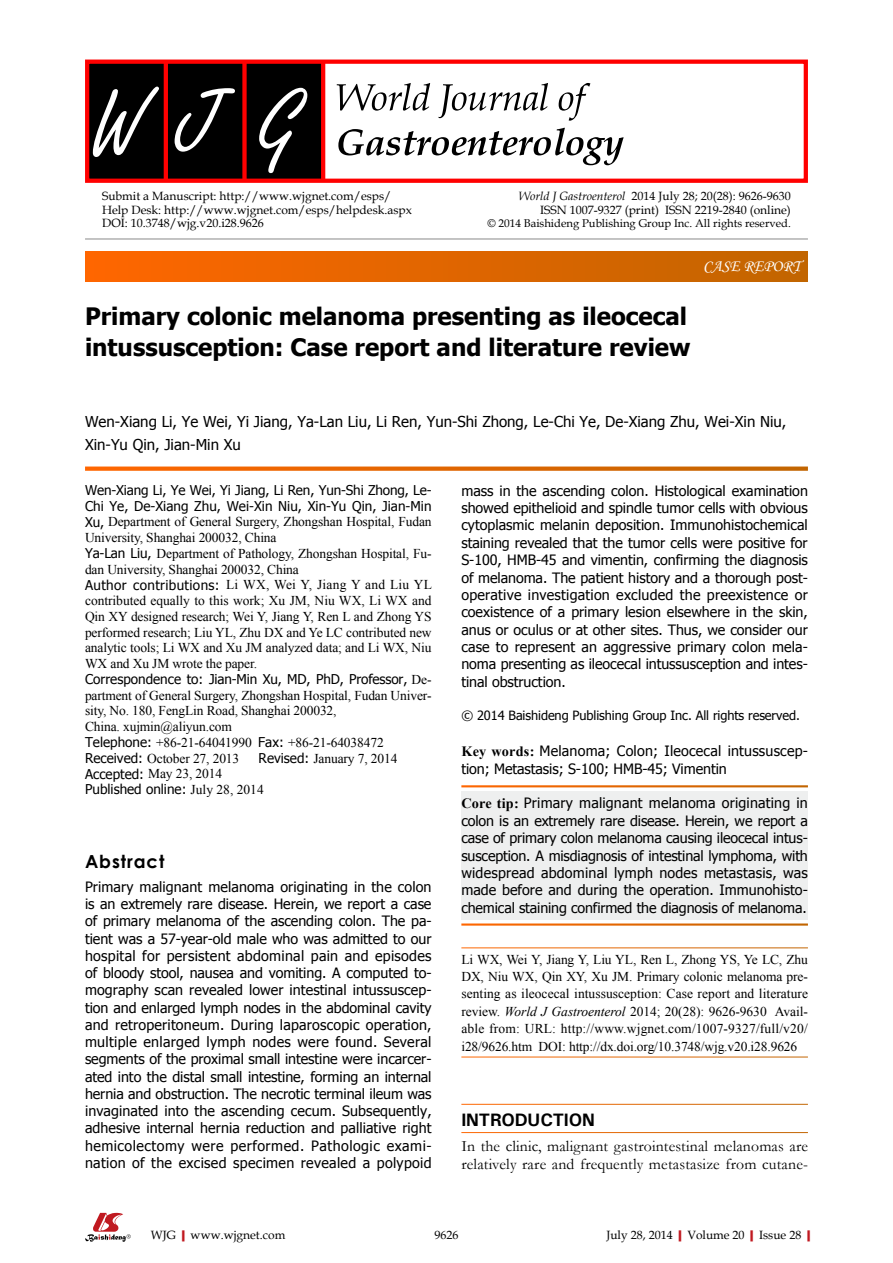
<style>
.page{position:relative;width:893px;height:1263px;background:#fff}
.page>*{position:absolute;margin:0;border:0;box-sizing:border-box;transform-origin:0 0}
.t1{font:700 24px/31.5px "Tahoma";color:#000}
.t2{font:700 18px "Univers";letter-spacing:-.01em;color:#000}
.t3{font:700 18px "Century Gothic";letter-spacing:.05em;color:#000}
.t4{font:16.5px "Monotype Corsiva";color:#fff}
.t5{font:15.75px/18px "Garamond";letter-spacing:.01em;color:#000}
.t6{font:15px/22.5px "Tahoma";color:#000}
.t7{font:14.25px/17.4px "Tahoma";letter-spacing:-.005em;color:#000;text-align:justify}
.t8{font:14.25px/17.4px "Tahoma";letter-spacing:.015em;color:#000}
.t9{font:13.5px/15.8px "Times New Roman";letter-spacing:-.01em;color:#000}
.t10{font:13.5px/15.8px "Tahoma";color:#000}
.t11{font:12.75px "Tahoma";letter-spacing:-.005em;color:#000}
.t12{font:12px/13.5px "Book Antiqua";color:#000}
.t13{font:11.25px "Book Antiqua";color:#000}
.s1{font-style:italic}
.s2{font-family:"Tahoma"}
.s3{font-family:"Times New Roman"}
.s4{font-family:"Times New Roman";font-weight:700}
.s5{font-weight:700;color:#c01920}
</style>
<div class="page">
<div style="left:85px;top:252px;width:723px;height:29px;background:linear-gradient(to right,#f60,#c16500)"></div>
<hr style="left:85px;top:239px;width:723px;height:1px;background:#898989">
<div style="left:87px;top:61px;width:236px;height:121px;background:#000"></div>
<hr style="left:164px;top:61px;width:4px;height:121px;background:#f00">
<div style="left:242px;top:61px;width:5px;height:121px;background:#f00"></div>
<hr style="left:321px;top:61px;width:4px;height:121px;background:#f00">
<div style="left:85px;top:60px;width:723px;height:123px;border:4px solid #f00"></div>
<svg style="left:259px;top:88px;width:48px;height:85px"></svg>
<svg style="left:175px;top:88px;width:60px;height:64px"></svg>
<svg style="left:93px;top:87px;width:66px;height:70px"></svg>
<svg style="left:337px;top:83px;width:253px;height:38px"></svg>
<svg style="left:338px;top:128px;width:286px;height:37px"></svg>
<svg style="left:85px;top:466px;width:723px;height:5px;background:#e47c26"></svg>
<svg style="left:85px;top:1213px;width:46px;height:29px"></svg>
<div style="left:461px;top:791px;width:347px;height:129px;background:#eeefef"></div>
<p class="t12" style="left:102px;top:189px;width:311px">Submit a Manuscript: http://www.wjgnet.com/esps/<br>Help Desk: http://www.wjgnet.com/esps/helpdesk.aspx<br>DOI: 10.3748/wjg.v20.i28.9626</p>
<p class="t12" style="left:519px;top:189px;width:274px;text-align:right"><span class="s1">World J Gastroenterol</span> 2014 July 28; 20(28): 9626-9630<br>ISSN 1007-9327 (print) ISSN 2219-2840 (online)</p>
<p class="t13" style="left:487px;top:215px;width:305px">© 2014 Baishideng Publishing Group Inc. All rights reserved.</p>
<h1 class="t1" style="left:85px;top:298px;width:607px">Primary colonic melanoma presenting as ileocecal intussusception: Case report and literature review</h1>
<p class="t4" style="left:703px;top:256px;width:99px">CASE REPORT</p>
<p class="t6" style="left:85px;top:410px;width:703px">Wen-xiang Li, Ye Wei, Yi Jiang, Ya-Lan Liu, Li Ren, Yun-Shi Zhong, Le-Chi Ye, De-Xiang Zhu, Wei-Xin Niu,<br>Xin-Yu Qin, Jian-min Xu</p>
<p class="t10" style="left:85px;top:482px;width:348px">Wen-Xiang Li, Ye Wei, Yi Jiang, Li Ren, Yun-Shi Zhong, Le-<br>Chi Ye, De-Xiang Zhu, Wei-Xin Niu, Xin-Yu Qin, Jian-Min</p>
<p class="t9" style="left:85px;top:514px;width:348px"><span class="s2">Xu,</span> Department of General Surgery, Zhongshan Hospital, Fudan University, Shanghai 200032, China<br><span class="s2">Ya-Lan Liu,</span> Department of Pathology, Zhongshan Hospital, Fu&shy;dan University, Shanghai 200032, China<br><span class="s2">Author contributions:</span> Li WX, Wei Y, Jiang Y and Liu YL contributed equally to this work; Xu JM, Niu WX, Li WX and Qin XY designed research; Wei Y, Jiang Y, Ren L and Zhong YS performed research; Liu YL, Zhu DX and Ye LC contributed new analytic tools; Li WX and Xu JM analyzed data; and Li WX, Niu WX and Xu JM wrote the paper.</p>
<p class="t10" style="left:85px;top:671px;width:348px">Correspondence to: Jian-Min Xu, MD, PhD, Professor, <span class="s3">De-</span></p>
<p class="t9" style="left:85px;top:687px;width:348px">partment of General Surgery, Zhongshan Hospital, Fudan Univer&shy;sity, No. 180, FengLin Road, Shanghai 200032,<br>China. xujmin@aliyun.com<br><span class="s2">Telephone:</span> +86-21-64041990 <span class="s2">Fax:</span> +86-21-64038472<br><span class="s2">Received:</span> October 27, 2013</p>
<p class="t7" style="left:461px;top:481px;width:348px">mass in the ascending colon. Histological examination showed epithelioid and spindle tumor cells with obvious cytoplasmic melanin deposition. Immunohistochemical staining revealed that the tumor cells were positive for S-100, HMB-45 and vimentin, confirming the diagnosis of melanoma. The patient history and a thorough post&shy;operative investigation excluded the preexistence or coexistence of a primary lesion elsewhere in the skin, anus or oculus or at other sites. Thus, we consider our case to represent an aggressive primary colon mela&shy;noma presenting as ileocecal intussusception and intes&shy;tinal obstruction.</p>
<p class="t11" style="left:461px;top:707px;width:340px">© 2014 Baishideng Publishing Group Inc. All rights reserved.</p>
<p class="t8" style="left:461px;top:742px;width:348px"><span class="s4">Key words:</span> Melanoma; Colon; Ileocecal intussuscep&shy;tion; Metastasis; S-100; HMB-45; Vimentin</p>
<p class="t7" style="left:461px;top:794px;width:348px"><span class="s4">Core tip:</span> Primary malignant melanoma originating in colon is an extremely rare disease. Herein, we report a case of primary colon melanoma causing ileocecal intus&shy;susception. A misdiagnosis of intestinal lymphoma, with widespread abdominal lymph nodes metastasis, was made before and during the operation. Immunohisto&shy;chemical staining confirmed the diagnosis of melanoma.</p>
<p class="t9" style="left:461px;top:950px;width:348px;line-height:17.4px;text-align:justify">Li WX, Wei Y, Jiang Y, Liu YL, Ren L, Zhong YS, Ye LC, Zhu DX, Niu WX, Qin XY, Xu JM. Primary colonic melanoma pre&shy;senting as ileocecal intussusception: Case report and literature review. <span class="s1">World J Gastroenterol</span> 2014; 20(28): 9626-9630 Avail&shy;able from: URL: http://www.wjgnet.com/1007-9327/full/v20/ i28/9626.htm DOI: http://dx.doi.org/10.3748/wjg.v20.i28.9626</p>
<p class="t9" style="left:259px;top:750px;width:140px"><span class="s2">Revised:</span> January 7, 2014</p>
<p class="t9" style="left:85px;top:766px;width:139px"><span class="s2">Accepted:</span> May 23, 2014</p>
<p class="t10" style="left:85px;top:781px;width:180px">Published online: <span class="s3">July 28, 2014</span></p>
<p class="t3" style="left:85px;top:848px;width:81px">Abstract</p>
<p class="t7" style="left:85px;top:877px;width:348px">Primary malignant melanoma originating in the colon is an extremely rare disease. Herein, we report a case of primary melanoma of the ascending colon. The pa&shy;tient was a 57-year-old male who was admitted to our hospital for persistent abdominal pain and episodes of bloody stool, nausea and vomiting. A computed to&shy;mography scan revealed lower intestinal intussuscep&shy;tion and enlarged lymph nodes in the abdominal cavity and retroperitoneum. During laparoscopic operation, multiple enlarged lymph nodes were found. Several segments of the proximal small intestine were incarcer&shy;ated into the distal small intestine, forming an internal hernia and obstruction. The necrotic terminal ileum was invaginated into the ascending cecum. Subsequently, adhesive internal hernia reduction and palliative right hemicolectomy were performed. Pathologic exami&shy;nation of the excised specimen revealed a polypoid</p>
<p class="t2" style="left:461px;top:1108px;width:135px">INTRODUCTION</p>
<p class="t5" style="left:461px;top:1136px;width:348px">In the clinic, malignant gastrointestinal melanomas are relatively rare and frequently metastasize from cutane-</p>
<p class="t12" style="left:151px;top:1227px;width:136px">WJG<span class="s5">|</span>www.wjgnet.com</p>
<p class="t12" style="left:434px;top:1227px;width:25px">9626</p>
<p class="t12" style="left:606px;top:1227px;width:211px">July 28, 2014<span class="s5">|</span>Volume 20<span class="s5">|</span>Issue 28<span class="s5">|</span></p>
</div>
